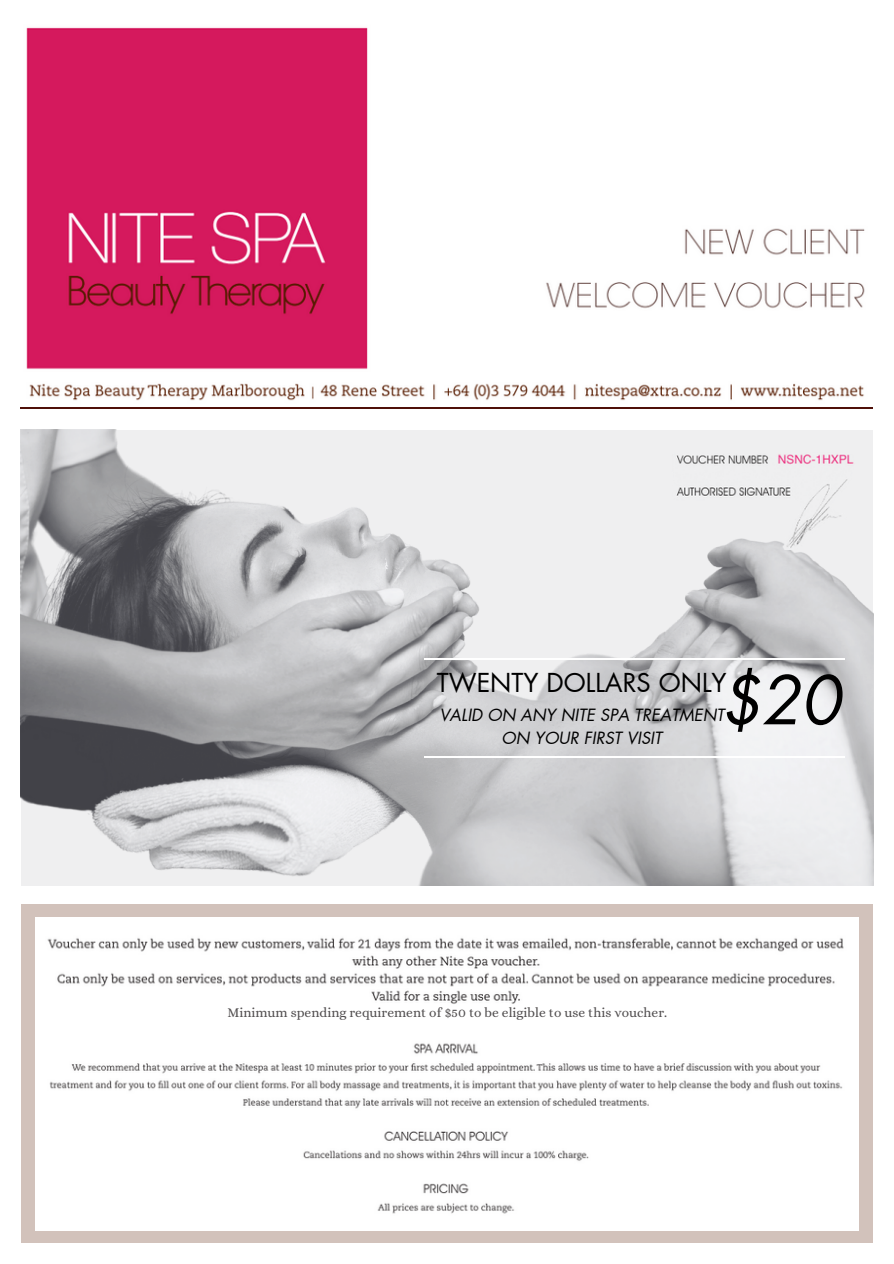
<style>
.page{position:relative;width:894px;height:1264px;background:#fff}
.page>*{position:absolute;margin:0;border:0;box-sizing:border-box;transform-origin:0 0}
.t1{font:italic 65.25px "Futura LT Pro";color:#000}
.t2{font:25.5px "Futura LT Pro";color:#000}
.t3{font:italic 16.5px/22.5px "Futura LT Pro";color:#000;text-align:center}
.t4{font:13.5px "Alice";color:#524f50}
</style>
<div class="page">
<img style="left:26px;top:27px;width:839px;height:374px">
<div style="left:21px;top:904px;width:851px;height:338px;background:#d2c2bb"></div>
<img style="left:35px;top:917px;width:822px;height:313px">
<img style="left:21px;top:430px;width:851px;height:455px">
<hr style="left:21px;top:407px;width:851px;height:4px;background:#4f1009">
<hr style="left:21px;top:409px;width:851px;height:4px;background:#fff">
<hr style="left:424px;top:658px;width:420px;height:2px;background:#fff">
<hr style="left:424px;top:755px;width:420px;height:2px;background:#fff">
<img style="left:655px;top:443px;width:209px;height:107px">
<p class="t1" style="left:719px;top:670px;width:122px">$20</p>
<p class="t2" style="left:437px;top:670px;width:291px">TWENTY DOLLARS ONLY</p>
<p class="t3" style="left:439px;top:704px;width:286px">VALID ON ANY NITE SPA TREATMENT<br>ON YOUR FIRST VISIT</p>
<h2 class="t4" style="left:227px;top:1004px;width:441px">Minimum spending requirement of $50 to be eligible to use this voucher.</h2>
</div>
